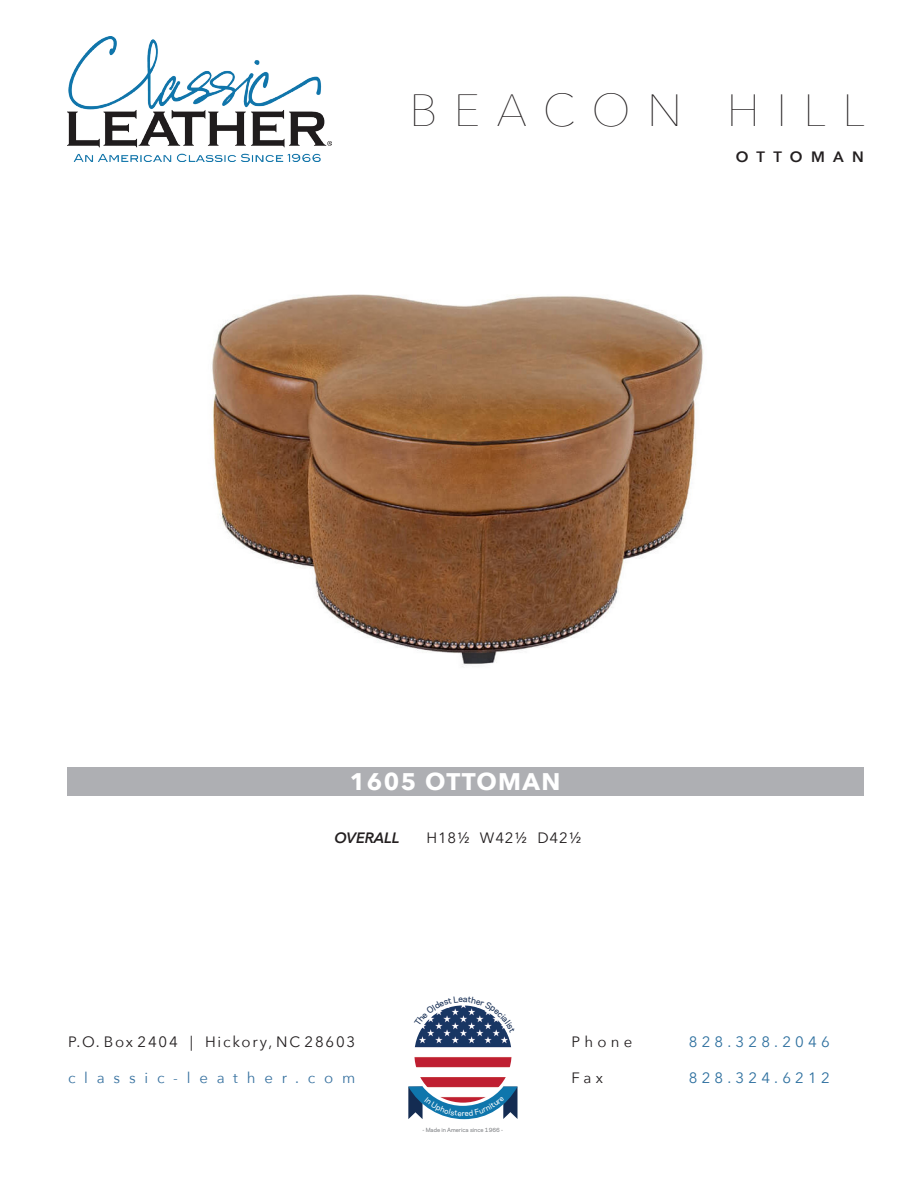
<style>
.page{position:relative;width:918px;height:1188px;background:#fff}
.page>*{position:absolute;margin:0;border:0;box-sizing:border-box;transform-origin:0 0}
.t1{font:200 45px "Avenir Next";letter-spacing:.37em;color:#231f20}
.t2{font:700 24px "Avenir Next";letter-spacing:.06em;color:#fff}
.t3{font:15px "Avenir Next";letter-spacing:.12em;color:#231f20}
.t4{font:15px "Avenir Next";letter-spacing:.28em;color:#2e709f}
.t5{font:15px "Avenir Next";letter-spacing:.585em;color:#3872a0}
.t6{font:15px "Avenir Next";letter-spacing:.06em;color:#231f20}
.t7{font:600 15px "Avenir Next";letter-spacing:.56em;color:#231f20}
.t8{font:italic 600 15px "Avenir Next";color:#231f20}
.t9{font:500 5.4px "Galaxie Polaris";color:#808285}
</style>
<div class="page">
<img style="left:414px;top:1005px;width:98px;height:98px;border-radius:49px">
<div style="left:67px;top:767px;width:797px;height:29px;background:#aeafb3"></div>
<img style="left:67px;top:37px;width:265px;height:125px">
<img style="left:212px;top:294px;width:492px;height:373px">
<svg style="left:408px;top:1086px;width:110px;height:33px"></svg>
<svg style="left:419px;top:1005px;width:88px;height:28px"></svg>
<p class="t1" style="left:410px;top:72px;width:457px">BEACON HILL</p>
<p class="t7" style="left:736px;top:144px;width:130px">OTTOMAN</p>
<p class="t2" style="left:350px;top:761px;width:212px">1605 OTTOMAN</p>
<p class="t8" style="left:335px;top:825px;width:67px">OVERALL</p>
<p class="t6" style="left:426px;top:825px;width:157px">H181/2 W421/2 D421/2</p>
<p class="t3" style="left:68px;top:1029px;width:289px">P.O. Box 2404 | Hickory, NC 28603</p>
<p class="t5" style="left:68px;top:1065px;width:289px">classic-leather.com</p>
<p class="t9" style="left:423px;top:1125px;width:82px">- Made in America since 1966 -</p>
<p class="t3" style="left:572px;top:1029px;width:62px">Phone</p>
<p class="t4" style="left:689px;top:1029px;width:142px">828.328.2046</p>
<p class="t3" style="left:572px;top:1065px;width:33px">Fax</p>
<p class="t4" style="left:689px;top:1065px;width:142px">828.324.6212</p>
</div>
